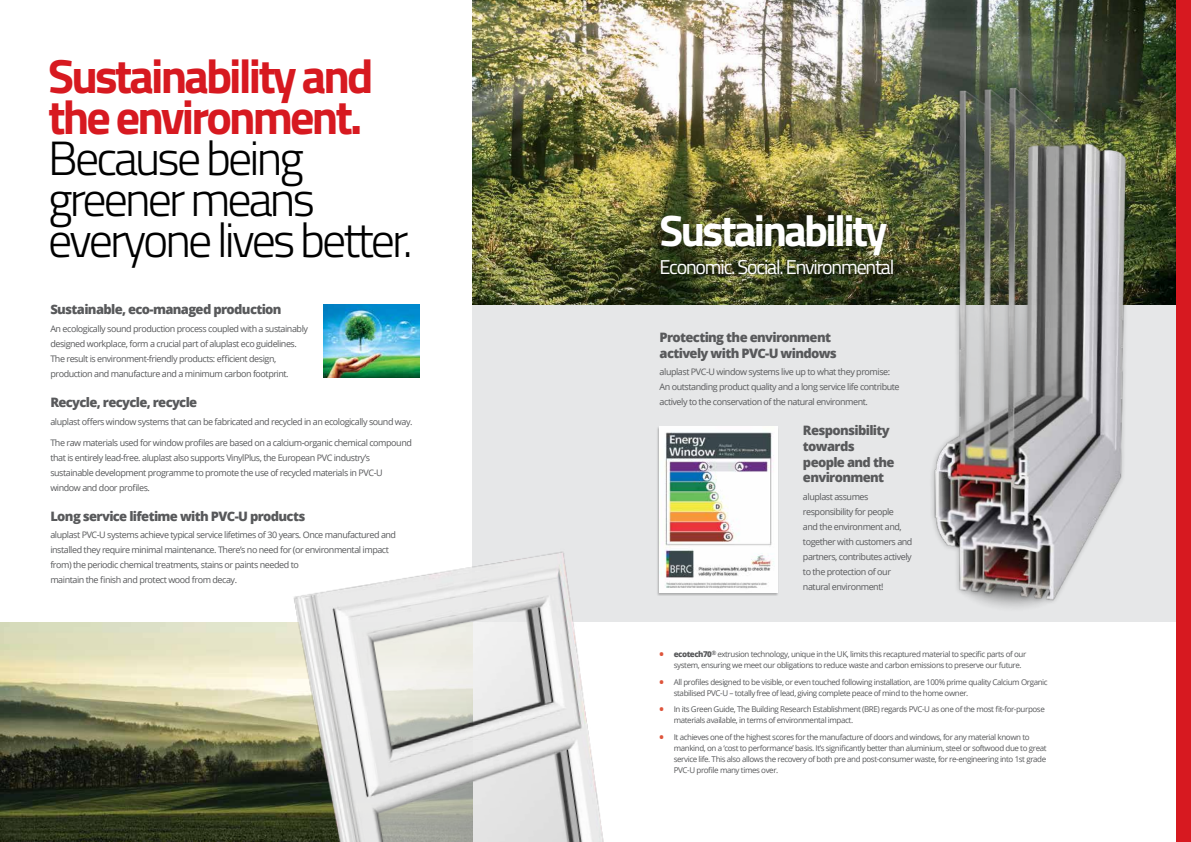
<style>
.page{position:relative;width:1191px;height:842px;background:#fff}
.page>*{position:absolute;margin:0;border:0;box-sizing:border-box;transform-origin:0 0}
.t1{font:300 48px/41px "Titillium Web";letter-spacing:-.06em;color:#000}
.t2{font:700 48px/41px "Titillium Web";letter-spacing:-.06em;color:#d71920}
.t3{font:700 44px "Titillium Web";letter-spacing:-.06em;color:#fff}
.t4{font:20px "Titillium Web";letter-spacing:-.06em;color:#fff}
.t5{font:800 13px/15.6px "Open Sans";letter-spacing:-.05em;color:#58595b}
.t6{font:9px/15px "Open Sans";letter-spacing:-.05em;color:#58595b}
.t7{font:8px/11px "Open Sans";letter-spacing:-.05em;color:#58595b}
.s1{font-weight:800;font-size:11px;color:#de543b}
.s2{font-weight:800}
</style>
<div class="page">
<div style="left:472px;top:304px;width:713px;height:318px;background:#e6e7e8"></div>
<img style="left:0;top:622px;width:275px;height:220px">
<img style="left:472px;top:0;width:704px;height:304px">
<img style="left:275px;top:551px;width:329px;height:291px">
<img style="left:323px;top:304px;width:96px;height:73px">
<svg style="left:992px;top:605px;width:44px;height:3px"></svg>
<img style="left:904px;top:79px;width:233px;height:522px">
<div style="left:656px;top:426px;width:122px;height:170px;background:#000;opacity:.25"></div>
<img style="left:659px;top:427px;width:118px;height:165px">
<div style="left:1176px;top:0;width:15px;height:842px;background:#d71920"></div>
<h1 class="t2" style="left:48px;top:53px;width:327px">Sustainability and the environment.</h1>
<h1 class="t1" style="left:48px;top:135px;width:366px">Because being greener means everyone lives better.</h1>
<h3 class="t5" style="left:50px;top:301px;width:233px">Sustainable, eco-managed production</h3>
<p class="t6" style="left:50px;top:321px;width:259px">An ecologically sound production process coupled with a sustainably designed workplace, form a crucial part of aluplast eco guidelines.<br>The result is environment-friendly products: efficient design, production and manufacture and a minimum carbon footprint.</p>
<h3 class="t5" style="left:50px;top:394px;width:148px">Recycle, recycle, recycle</h3>
<p class="t6" style="left:50px;top:414px;width:364px">aluplast offers window systems that can be fabricated and recycled in an ecologically sound way.</p>
<p class="t6" style="left:50px;top:435px;width:363px">The raw materials used for window profiles are based on a calcium-organic chemical compound that is entirely lead-free. aluplast also supports VinylPlus, the European PVC industry’s sustainable development programme to promote the use of recycled materials in PVC-U window and door profiles.</p>
<h3 class="t5" style="left:50px;top:507px;width:256px">Long service lifetime with PVC-U products</h3>
<p class="t6" style="left:50px;top:527px;width:347px">aluplast PVC-U systems achieve typical service lifetimes of 30 years. Once manufactured and installed they require minimal maintenance. There’s no need for (or environmental impact from) the periodic chemical treatments, stains or paints needed to<br>maintain the finish and protect wood from decay.</p>
<h2 class="t3" style="left:659px;top:197px;width:229px">Sustainability</h2>
<h3 class="t4" style="left:659px;top:253px;width:236px">Economic. Social. Environmental</h3>
<h3 class="t5" style="left:659px;top:329px;width:179px">Protecting the environment actively with PVC-U windows</h3>
<p class="t6" style="left:659px;top:364px;width:241px">aluplast PVC-U window systems live up to what they promise:<br>An outstanding product quality and a long service life contribute actively to the conservation of the natural environment.</p>
<h3 class="t5" style="left:803px;top:422px;width:93px">Responsibility towards people and the environment</h3>
<p class="t6" style="left:803px;top:489px;width:111px">aluplast assumes responsibility for people<br>and the environment and, together with customers and partners, contributes actively to the protection of our natural environment!</p>
<p class="t7" style="left:674px;top:648px;width:354px;text-indent:-14px"><span class="s1">•</span> <span class="s2">ecotech70</span><sup>®</sup> extrusion technology, unique in the UK, limits this recaptured material to specific parts of our system, ensuring we meet our obligations to reduce waste and carbon emissions to preserve our future.</p>
<p class="t7" style="left:674px;top:676px;width:375px;text-indent:-14px"><span class="s1">•</span> All profiles designed to be visible, or even touched following installation, are 100% prime quality Calcium Organic stabilised PVC-U – totally free of lead, giving complete peace of mind to the home owner.</p>
<p class="t7" style="left:674px;top:704px;width:372px;text-indent:-14px"><span class="s1">•</span> In its Green Guide, The Building Research Establishment (BRE) regards PVC-U as one of the most fit-for-purpose materials available, in terms of environmental impact.</p>
<p class="t7" style="left:674px;top:731px;width:374px;text-indent:-14px"><span class="s1">•</span> It achieves one of the highest scores for the manufacture of doors and windows, for any material known to mankind, on a ‘cost to performance’ basis. It’s significantly better than aluminium, steel or softwood due to great service life. This also allows the recovery of both pre and post-consumer waste, for re-engineering into 1st grade PVC-U profile many times over.</p>
</div>
